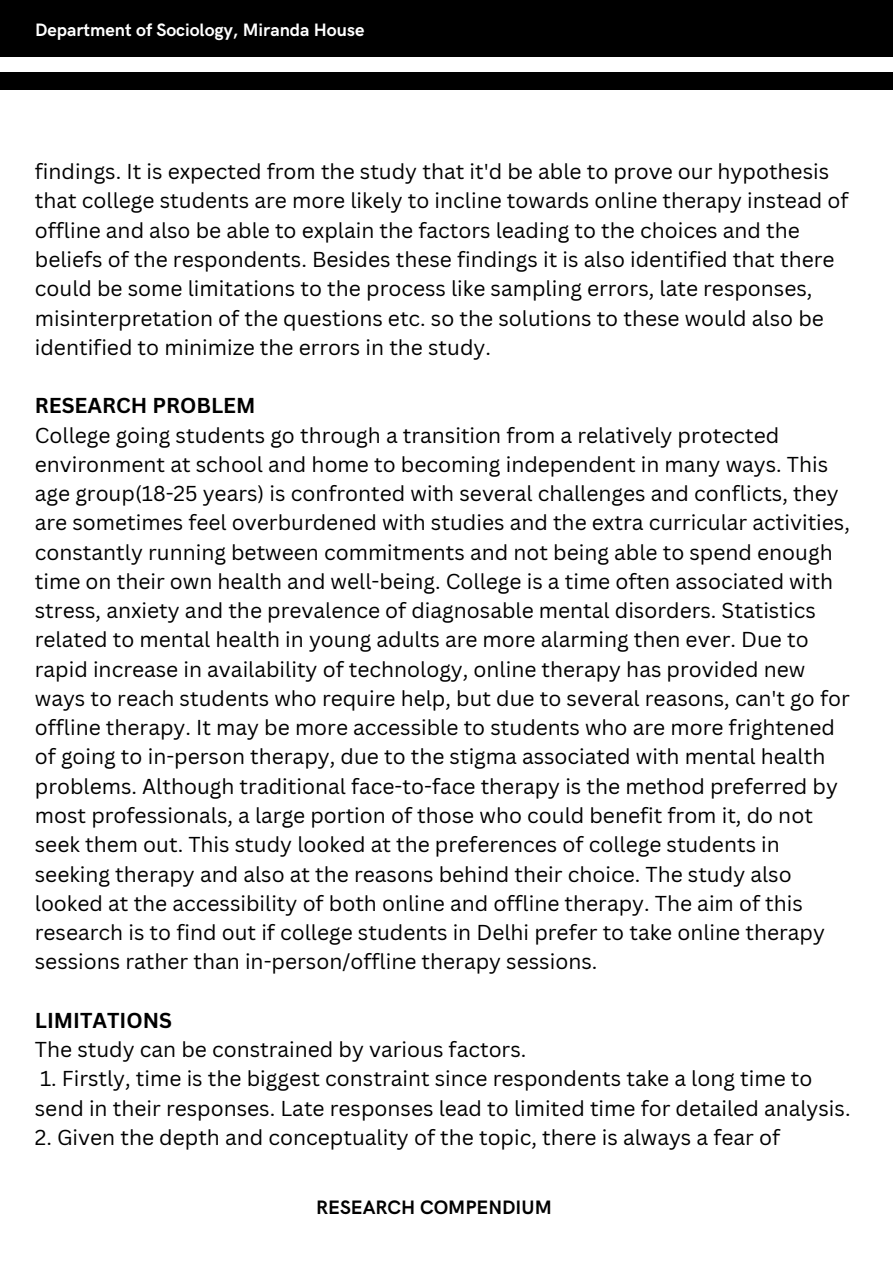
<style>
.page{position:relative;width:893px;height:1264px;background:#fff}
.page>*{position:absolute;margin:0;border:0;box-sizing:border-box;transform-origin:0 0}
.t1{font:21px/29.2px "Canva Sans";color:#000}
.t2{font:700 19.5px "HK Grotesk";color:#000}
.t3{font:700 18px "HK Grotesk";color:#fff}
.s1{font-weight:700}
</style>
<div class="page">
<div style="left:0;top:0;width:892px;height:57px;background:#000"></div>
<div style="left:0;top:72px;width:892px;height:17px;background:#000"></div>
<h2 class="t3" style="left:35px;top:20px;width:331px">Department of Sociology, Miranda House</h2>
<p class="t1" style="left:35px;top:156px;width:815px">findings. It is expected from the study that it'd be able to prove our hypothesis that college students are more likely to incline towards online therapy instead of offline and also be able to explain the factors leading to the choices and the beliefs of the respondents. Besides these findings it is also identified that there could be some limitations to the process like sampling errors, late responses, misinterpretation of the questions etc. so the solutions to these would also be identified to minimize the errors in the study.</p>
<h2 class="t1" style="left:35px;top:390px;width:816px"><span class="s1">RESEARCH PROBLEM<br></span>College going students go through a transition from a relatively protected environment at school and home to becoming independent in many ways. This age group(18-25 years) is confronted with several challenges and conflicts, they are sometimes feel overburdened with studies and the extra curricular activities, constantly running between commitments and not being able to spend enough time on their own health and well-being. College is a time often associated with stress, anxiety and the prevalence of diagnosable mental disorders. Statistics related to mental health in young adults are more alarming then ever. Due to rapid increase in availability of technology, online therapy has provided new ways to reach students who require help, but due to several reasons, can't go for offline therapy. It may be more accessible to students who are more frightened of going to in-person therapy, due to the stigma associated with mental health problems. Although traditional face-to-face therapy is the method preferred by most professionals, a large portion of those who could benefit from it, do not seek them out. This study looked at the preferences of college students in seeking therapy and also at the reasons behind their choice. The study also looked at the accessibility of both online and offline therapy. The aim of this research is to find out if college students in Delhi prefer to take online therapy sessions rather than in-person/offline therapy sessions.</h2>
<h2 class="t1" style="left:35px;top:1005px;width:493px"><span class="s1">LIMITATIONS<br></span>The study can be constrained by various factors.</h2>
<h2 class="t1" style="left:35px;top:1063px;width:817px">1. Firstly, time is the biggest constraint since respondents take a long time to send in their responses. Late responses lead to limited time for detailed analysis.</h2>
<h2 class="t1" style="left:35px;top:1122px;width:746px">2. Given the depth and conceptuality of the topic, there is always a fear of</h2>
<h1 class="t2" style="left:316px;top:1196px;width:237px">RESEARCH COMPENDIUM</h1>
</div>
